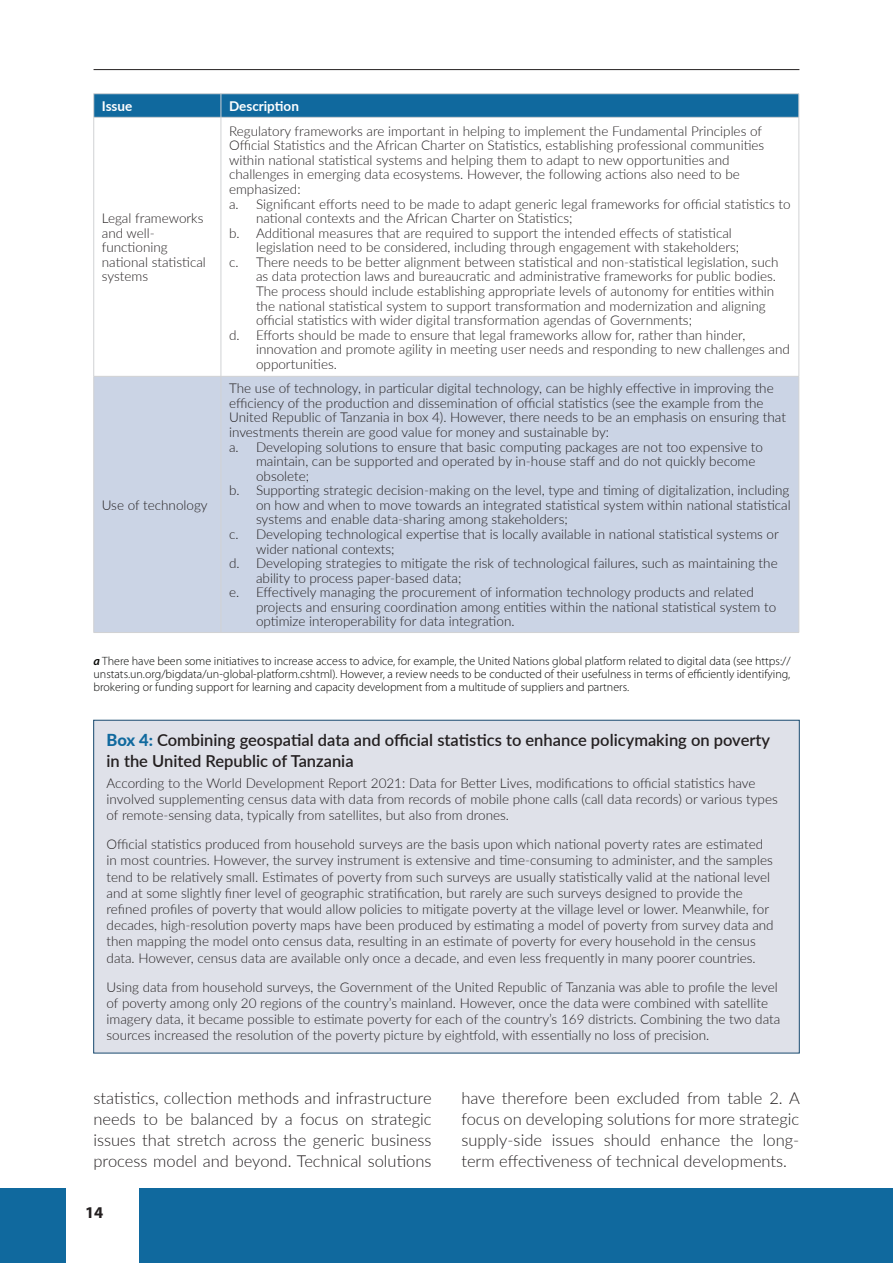
<style>
.page{position:relative;width:893px;height:1263px;background:#fff}
.page>*{position:absolute;margin:0;border:0;box-sizing:border-box;transform-origin:0 0}
.t1{font:300 16.5px/21px "Lato";color:#231f20;text-align:justify}
.t2{font:600 16.5px/21px "Lato";color:#231f20}
.t3{font:700 16.5px "Myriad Pro";color:#231f20}
.t4{font:300 13.5px/16.2px "Lato";color:#231f20}
.t5{font:700 13.5px "Lato";color:#fff}
.t6{font:300 12px/12.9px "Myriad Pro";color:#040503;text-align:justify}
.s1{font-weight:600;font-style:italic}
.s2{font-weight:800;color:#10699e}
</style>
<div class="page">
<div style="left:0;top:1188px;width:893px;height:75px;background:#10699e"></div>
<div style="left:66px;top:1169px;width:72px;height:94px;background:#fff"></div>
<hr style="left:94px;top:69px;width:705px;height:1px;background:#231f20">
<div style="left:94px;top:377px;width:705px;height:255px;background:#cbd4e5"></div>
<hr style="left:94px;top:93px;width:127px;height:1px;background:#d1d2d4">
<hr style="left:221px;top:93px;width:578px;height:1px;background:#d1d2d4">
<svg style="left:93px;top:94px;width:707px;height:23px;background:#146b9f"></svg>
<hr style="left:94px;top:117px;width:127px;height:1px;background:#d1d2d4">
<hr style="left:221px;top:117px;width:578px;height:1px;background:#d1d2d4">
<hr style="left:93px;top:117px;width:1px;height:259px;background:#d1d2d4">
<hr style="left:221px;top:117px;width:1px;height:259px;background:#d1d2d4">
<hr style="left:799px;top:117px;width:1px;height:259px;background:#d1d2d4">
<hr style="left:94px;top:376px;width:127px;height:1px;background:#d1d2d4">
<hr style="left:93px;top:376px;width:1px;height:256px;background:#d1d2d4">
<hr style="left:221px;top:376px;width:578px;height:1px;background:#d1d2d4">
<hr style="left:221px;top:376px;width:1px;height:256px;background:#d1d2d4">
<hr style="left:799px;top:376px;width:1px;height:256px;background:#d1d2d4">
<hr style="left:94px;top:632px;width:127px;height:1px;background:#d1d2d4">
<hr style="left:221px;top:632px;width:578px;height:1px;background:#d1d2d4">
<div style="left:94px;top:720px;width:705px;height:333px;background:#dfe1e9"></div>
<p class="t5" style="left:102px;top:96px;width:32px">Issue</p>
<p class="t5" style="left:229px;top:96px;width:71px">Description</p>
<p class="t4" style="left:102px;top:210px;width:106px;line-height:14.5px">Legal frameworks and well&shy;functioning national statistical systems</p>
<p class="t4" style="left:229px;top:122px;width:535px">Regulatory frameworks are important in helping to implement the Fundamental Principles of</p>
<p class="t4" style="left:229px;top:137px;width:537px">Official Statistics and the African Charter on Statistics, establishing professional communities</p>
<p class="t4" style="left:229px;top:151px;width:502px">within national statistical systems and helping them to adapt to new opportunities and</p>
<p class="t4" style="left:229px;top:166px;width:512px">challenges in emerging data ecosystems. However, the following actions also need to be</p>
<p class="t4" style="left:229px;top:180px;width:73px">emphasized:</p>
<p class="t4" style="left:229px;top:195px;width:563px">a. Significant efforts need to be made to adapt generic legal frameworks for official statistics to</p>
<p class="t4" style="left:256px;top:210px;width:318px">national contexts and the African Charter on Statistics;</p>
<p class="t4" style="left:229px;top:224px;width:504px">b. Additional measures that are required to support the intended effects of statistical</p>
<p class="t4" style="left:256px;top:239px;width:485px">legislation need to be considered, including through engagement with stakeholders;</p>
<p class="t4" style="left:229px;top:253px;width:551px">c. There needs to be better alignment between statistical and non-statistical legislation, such</p>
<p class="t4" style="left:256px;top:268px;width:521px">as data protection laws and bureaucratic and administrative frameworks for public bodies.</p>
<p class="t4" style="left:256px;top:282px;width:520px">The process should include establishing appropriate levels of autonomy for entities within</p>
<p class="t4" style="left:256px;top:297px;width:511px">the national statistical system to support transformation and modernization and aligning</p>
<p class="t4" style="left:256px;top:312px;width:437px">official statistics with wider digital transformation agendas of Governments;</p>
<p class="t4" style="left:229px;top:326px;width:518px">d. Efforts should be made to ensure that legal frameworks allow for, rather than hinder,</p>
<p class="t4" style="left:256px;top:341px;width:535px">innovation and promote agility in meeting user needs and responding to new challenges and</p>
<p class="t4" style="left:256px;top:355px;width:82px">opportunities.</p>
<p class="t4" style="left:229px;top:380px;width:546px">The use of technology, in particular digital technology, can be highly effective in improving the</p>
<p class="t4" style="left:229px;top:394px;width:536px">efficiency of the production and dissemination of official statistics (see the example from the</p>
<p class="t4" style="left:229px;top:409px;width:558px">United Republic of Tanzania in box 4). However, there needs to be an emphasis on ensuring that</p>
<p class="t4" style="left:229px;top:423px;width:382px">investments therein are good value for money and sustainable by:</p>
<p class="t4" style="left:229px;top:438px;width:535px">a. Developing solutions to ensure that basic computing packages are not too expensive to</p>
<p class="t4" style="left:256px;top:453px;width:501px">maintain, can be supported and operated by in-house staff and do not quickly become</p>
<p class="t4" style="left:256px;top:467px;width:55px">obsolete;</p>
<p class="t4" style="left:229px;top:482px;width:562px">b. Supporting strategic decision-making on the level, type and timing of digitalization, including</p>
<p class="t4" style="left:256px;top:496px;width:536px">on how and when to move towards an integrated statistical system within national statistical</p>
<p class="t4" style="left:256px;top:511px;width:313px">systems and enable data-sharing among stakeholders;</p>
<p class="t4" style="left:229px;top:525px;width:551px">c. Developing technological expertise that is locally available in national statistical systems or</p>
<p class="t4" style="left:256px;top:540px;width:140px">wider national contexts;</p>
<p class="t4" style="left:229px;top:555px;width:550px">d. Developing strategies to mitigate the risk of technological failures, such as maintaining the</p>
<p class="t4" style="left:256px;top:569px;width:207px">ability to process paper-based data;</p>
<p class="t4" style="left:229px;top:584px;width:526px">e. Effectively managing the procurement of information technology products and related</p>
<p class="t4" style="left:256px;top:598px;width:522px">projects and ensuring coordination among entities within the national statistical system to</p>
<p class="t4" style="left:256px;top:613px;width:260px">optimize interoperability for data integration.</p>
<p class="t6" style="left:94px;top:655px;width:698px"><span class="s1">a</span> There have been some initiatives to increase access to advice, for example, the United Nations global platform related to digital data (see https:// unstats.un.org/bigdata/un-global-platform.cshtml). However, a review needs to be conducted of their usefulness in terms of efficiently identifying, brokering or funding support for learning and capacity development from a multitude of suppliers and partners.</p>
<p class="t4" style="left:102px;top:496px;width:107px">Use of technology</p>
<p class="t2" style="left:107px;top:729px;width:665px"><span class="s2">Box 4:</span> Combining geospatial data and official statistics to enhance policymaking on poverty in the United Republic of Tanzania</p>
<p class="t4" style="left:107px;top:774px;width:673px">According to the World Development Report 2021: Data for Better Lives, modifications to official statistics have involved supplementing census data with data from records of mobile phone calls (call data records) or various types of remote-sensing data, typically from satellites, but also from drones.</p>
<p class="t4" style="left:107px;top:836px;width:669px">Official statistics produced from household surveys are the basis upon which national poverty rates are estimated in most countries. However, the survey instrument is extensive and time-consuming to administer, and the samples tend to be relatively small. Estimates of poverty from such surveys are usually statistically valid at the national level and at some slightly finer level of geographic stratification, but rarely are such surveys designed to provide the refined profiles of poverty that would allow policies to mitigate poverty at the village level or lower. Meanwhile, for decades, high-resolution poverty maps have been produced by estimating a model of poverty from survey data and then mapping the model onto census data, resulting in an estimate of poverty for every household in the census data. However, census data are available only once a decade, and even less frequently in many poorer countries.</p>
<p class="t4" style="left:107px;top:978px;width:675px">Using data from household surveys, the Government of the United Republic of Tanzania was able to profile the level of poverty among only 20 regions of the country’s mainland. However, once the data were combined with satellite imagery data, it became possible to estimate poverty for each of the country’s 169 districts. Combining the two data sources increased the resolution of the poverty picture by eightfold, with essentially no loss of precision.</p>
<p class="t1" style="left:94px;top:1087px;width:340px">statistics, collection methods and infrastructure needs to be balanced by a focus on strategic issues that stretch across the generic business process model and beyond. Technical solutions</p>
<p class="t1" style="left:461px;top:1087px;width:340px">have therefore been excluded from table 2. A focus on developing solutions for more strategic supply-side issues should enhance the long&shy;term effectiveness of technical developments.</p>
<p class="t3" style="left:85px;top:1202px;width:20px">14</p>
</div>
